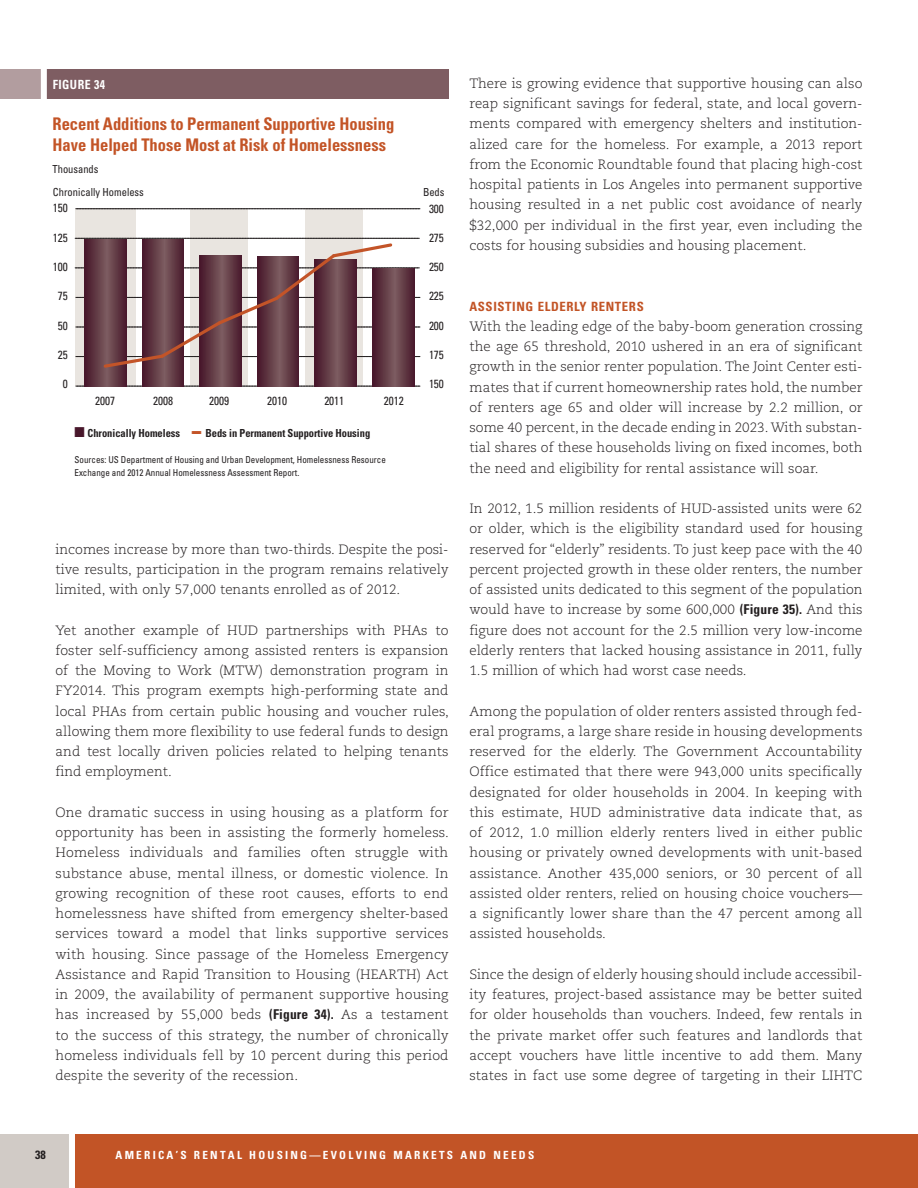
<style>
.page{position:relative;width:918px;height:1188px;background:#fff}
.page>*{position:absolute;margin:0;border:0;box-sizing:border-box;transform-origin:0 0}
.t1{font:700 condensed 17.4px/20.5px "Univers LT Std";color:#c35426;scale:.95 1}
.body{font:300 13.5px/20.2px "Caecilia LT Std";color:#231f20;text-align:justify}
.Subhead{font:700 condensed 12.75px "Univers LT Std";letter-spacing:.05em;color:#c25426}
.t2{font:700 condensed 12.6px "Univers LT Std";letter-spacing:.04em;color:#fff;scale:.94 1}
.t3{font:700 condensed 12px "Univers LT Std";color:#231f20}
.t4{font:condensed 11.85px "Univers LT Std";letter-spacing:-.01em;color:#231f20;scale:.95 1}
.t5{font:700 condensed 11.25px "Univers LT Std";letter-spacing:.2em;color:#fff}
.t6{font:700 condensed 11.1px "Univers LT Std";letter-spacing:-.005em;color:#231f20;scale:.95 1}
.t7{font:condensed 11.1px "Univers LT Std";color:#231f20;scale:.95 1}
.t8{font:condensed 9.45px/12.6px "Univers LT Std";color:#231f20;scale:.95 1}
.s1{color:#48172b}
.s2{font-family:"Univers LT Std";font-weight:700;font-stretch:condensed}
</style>
<div class="page">
<div style="left:0;top:1134px;width:918px;height:54px;background:#c25426"></div>
<div style="left:0;top:1134px;width:74px;height:54px;background:#d1cbc6"></div>
<div style="left:69px;top:1128px;width:6px;height:60px;background:#fff"></div>
<div style="left:75px;top:209px;width:60px;height:177px;background:#e9e5e0"></div>
<div style="left:190px;top:209px;width:58px;height:177px;background:#e9e5e0"></div>
<div style="left:305px;top:209px;width:58px;height:177px;background:#e9e5e0"></div>
<svg style="left:76px;top:386px;width:345px;height:1px"></svg>
<svg style="left:76px;top:208px;width:345px;height:1px"></svg>
<svg style="left:85px;top:370px;width:41px;height:17px"></svg>
<svg style="left:142px;top:370px;width:42px;height:17px"></svg>
<svg style="left:200px;top:370px;width:41px;height:17px"></svg>
<svg style="left:257px;top:370px;width:42px;height:17px"></svg>
<svg style="left:315px;top:370px;width:41px;height:17px"></svg>
<svg style="left:373px;top:370px;width:41px;height:17px"></svg>
<svg style="left:75px;top:238px;width:346px;height:132px"></svg>
<div style="left:0;top:69px;width:448px;height:30px;background:#7e5d62"></div>
<div style="left:0;top:69px;width:43px;height:30px;background:#b29d9f"></div>
<div style="left:41px;top:69px;width:6px;height:36px;background:#fff"></div>
<p class="t2" style="left:53px;top:77px;width:57px">FIGURE 34</p>
<p class="t1" style="left:52px;top:114px;width:361px">Recent Additions to Permanent Supportive Housing<br>Have Helped Those Most at Risk of Homelessness</p>
<p class="t7" style="left:52px;top:162px;width:50px">Thousands</p>
<p class="t7" style="left:53px;top:185px;width:97px">Chronically Homeless</p>
<p class="t7" style="left:423px;top:185px;width:24px">Beds</p>
<p class="t4" style="left:53px;top:201px;width:17px">150</p>
<p class="t4" style="left:429px;top:201px;width:17px">300</p>
<p class="t4" style="left:53px;top:230px;width:17px">125</p>
<p class="t4" style="left:429px;top:230px;width:17px">275</p>
<p class="t4" style="left:53px;top:259px;width:17px">100</p>
<p class="t4" style="left:429px;top:259px;width:17px">250</p>
<p class="t4" style="left:58px;top:289px;width:12px">75</p>
<p class="t4" style="left:429px;top:289px;width:17px">225</p>
<p class="t4" style="left:58px;top:318px;width:12px">50</p>
<p class="t4" style="left:58px;top:347px;width:12px">25</p>
<p class="t4" style="left:429px;top:318px;width:17px">200</p>
<p class="t4" style="left:429px;top:347px;width:17px">175</p>
<p class="t4" style="left:63px;top:377px;width:7px">0</p>
<p class="t4" style="left:429px;top:377px;width:17px">150</p>
<p class="t4" style="left:95px;top:393px;width:23px">2007</p>
<p class="t4" style="left:153px;top:393px;width:23px">2008</p>
<p class="t4" style="left:209px;top:393px;width:23px">2009</p>
<p class="t4" style="left:267px;top:393px;width:23px">2010</p>
<p class="t4" style="left:324px;top:393px;width:23px">2011</p>
<p class="t4" style="left:384px;top:393px;width:23px">2012</p>
<p class="t6" style="left:75px;top:427px;width:113px"><span class="s1">■</span> Chronically Homeless</p>
<p class="t6" style="left:192px;top:427px;width:190px"><sup>■</sup> Beds in Permanent Supportive Housing</p>
<p class="t8" style="left:75px;top:454px;width:329px">Sources: US Department of Housing and Urban Development, Homelessness Resource<br>Exchange and 2012 Annual Homelessness Assessment Report.</p>
<p class="body" style="left:56px;top:539px;width:395px">incomes increase by more than two-thirds. Despite the posi&shy;tive results, participation in the program remains relatively limited, with only 57,000 tenants enrolled as of 2012.</p>
<p class="body" style="left:56px;top:620px;width:395px">Yet another example of HUD partnerships with PHAs to foster self-sufficiency among assisted renters is expansion of the Moving to Work (MTW) demonstration program in FY2014. This program exempts high-performing state and local PHAs from certain public housing and voucher rules, allowing them more flexibility to use federal funds to design and test locally driven policies related to helping tenants find employment.</p>
<p class="body" style="left:56px;top:802px;width:395px">One dramatic success in using housing as a platform for opportunity has been in assisting the formerly homeless.<br>Homeless individuals and families often struggle with substance abuse, mental illness, or domestic violence. In growing recognition of these root causes, efforts to end homelessness have shifted from emergency shelter-based services toward a model that links supportive services with housing. Since passage of the Homeless Emergency Assistance and Rapid Transition to Housing (HEARTH) Act in 2009, the availability of permanent supportive housing has increased by 55,000 beds <span class="s2">(Figure 34).</span> As a testament to the success of this strategy, the number of chronically homeless individuals fell by 10 percent during this period despite the severity of the recession.</p>
<p class="body" style="left:469px;top:73px;width:395px">There is growing evidence that supportive housing can also reap significant savings for federal, state, and local govern&shy;ments compared with emergency shelters and institution&shy;alized care for the homeless. For example, a 2013 report from the Economic Roundtable found that placing high-cost hospital patients in Los Angeles into permanent supportive housing resulted in a net public cost avoidance of nearly $32,000 per individual in the first year, even including the costs for housing subsidies and housing placement.</p>
<p class="Subhead" style="left:469px;top:298px;width:176px">ASSISTING ELDERLY RENTERS</p>
<p class="body" style="left:469px;top:316px;width:395px">With the leading edge of the baby-boom generation crossing the age 65 threshold, 2010 ushered in an era of significant growth in the senior renter population. The Joint Center esti&shy;mates that if current homeownership rates hold, the number of renters age 65 and older will increase by 2.2 million, or some 40 percent, in the decade ending in 2023. With substan&shy;tial shares of these households living on fixed incomes, both the need and eligibility for rental assistance will soar.</p>
<p class="body" style="left:469px;top:499px;width:395px">In 2012, 1.5 million residents of HUD-assisted units were 62 or older, which is the eligibility standard used for housing reserved for “elderly” residents. To just keep pace with the 40 percent projected growth in these older renters, the number of assisted units dedicated to this segment of the population would have to increase by some 600,000 <span class="s2">(Figure 35).</span> And this figure does not account for the 2.5 million very low-income elderly renters that lacked housing assistance in 2011, fully 1.5 million of which had worst case needs.</p>
<p class="body" style="left:469px;top:701px;width:395px">Among the population of older renters assisted through fed&shy;eral programs, a large share reside in housing developments reserved for the elderly. The Government Accountability Office estimated that there were 943,000 units specifically designated for older households in 2004. In keeping with this estimate, HUD administrative data indicate that, as of 2012, 1.0 million elderly renters lived in either public housing or privately owned developments with unit-based assistance. Another 435,000 seniors, or 30 percent of all assisted older renters, relied on housing choice vouchers— a significantly lower share than the 47 percent among all assisted households.</p>
<p class="body" style="left:469px;top:964px;width:395px">Since the design of elderly housing should include accessibil&shy;ity features, project-based assistance may be better suited for older households than vouchers. Indeed, few rentals in the private market offer such features and landlords that accept vouchers have little incentive to add them. Many states in fact use some degree of targeting in their LIHTC</p>
<p class="t3" style="left:35px;top:1148px;width:12px">38</p>
<p class="t5" style="left:116px;top:1148px;width:420px">AMERICA’S RENTAL HOUSING—EVOLVING MARKETS AND NEEDS</p>
</div>
